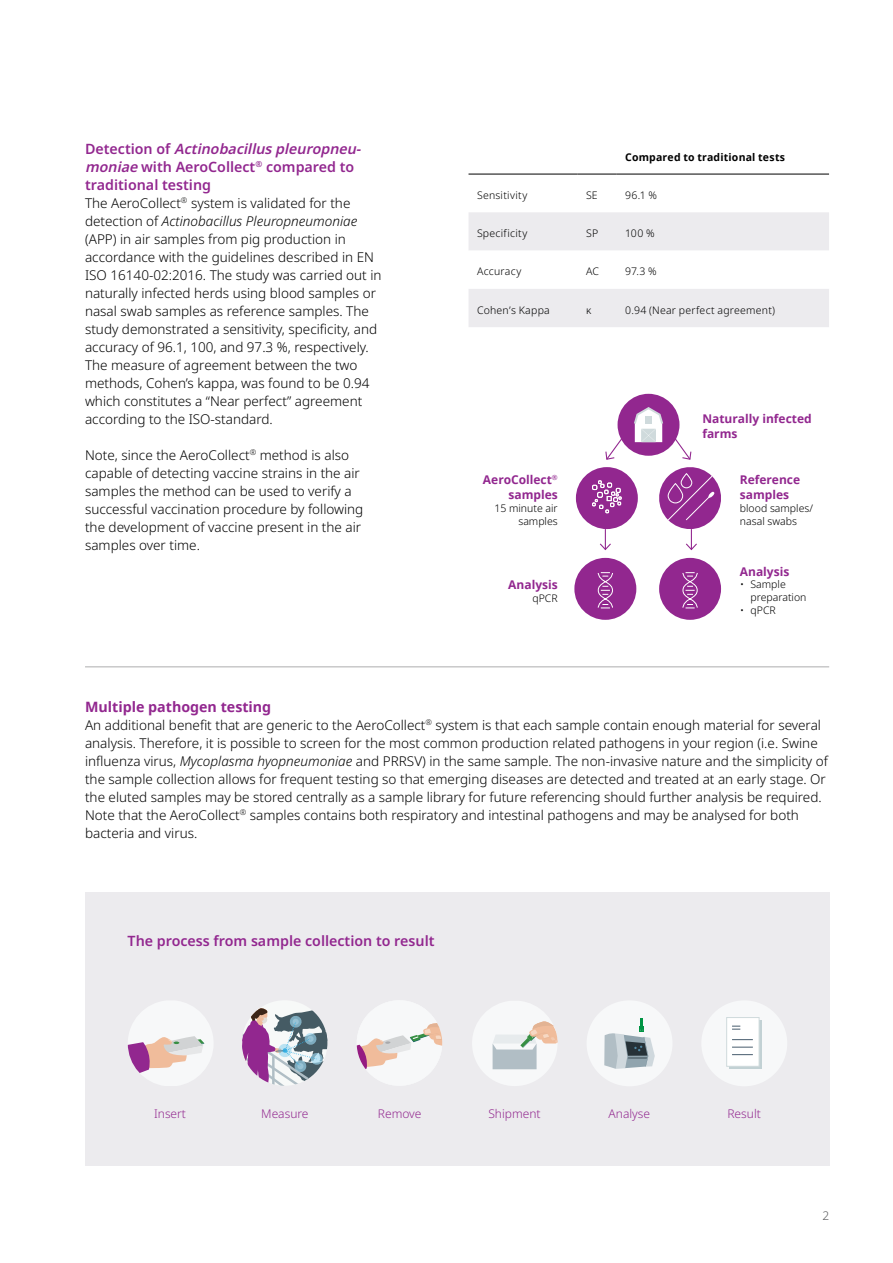
<style>
.page{position:relative;width:893px;height:1263px;background:#fff}
.page>*{position:absolute;margin:0;border:0;box-sizing:border-box;transform-origin:0 0}
.t1{font:600 14.25px/18px "Noto Sans";color:#92278f}
.t2{font:700 14.25px "Noto Sans";color:#92278f}
.t3{font:300 13.5px/18px "Noto Sans";color:#000}
.t4{font:700 12px/15px "Noto Sans";color:#92278f}
.t5{font:300 12px "Noto Sans";color:#92278f}
.t6{font:300 12px "Noto Sans";color:#595a5c}
.t7{font:300 10.5px/12.6px "Noto Sans";letter-spacing:.01em;color:#000}
.t8{font:700 10.5px "Noto Sans";letter-spacing:.02em;color:#000}
.t9{font:300 10.5px "Noto Sans";letter-spacing:.03em;color:#000}
.s1{font-style:italic}
</style>
<div class="page">
<div style="left:85px;top:892px;width:744px;height:273px;background:#ecebee"></div>
<svg style="left:469px;top:212px;width:360px;height:115px"></svg>
<hr style="left:468px;top:174px;width:110px;height:1px;background:#000">
<hr style="left:578px;top:174px;width:39px;height:1px;background:#000">
<hr style="left:617px;top:174px;width:212px;height:1px;background:#000">
<svg style="left:128px;top:1001px;width:85px;height:85px"></svg>
<svg style="left:472px;top:1001px;width:86px;height:85px"></svg>
<div style="left:587px;top:1000px;width:85px;height:86px;background:#f7f8f9;border-radius:50%"></div>
<svg style="left:604px;top:1018px;width:51px;height:51px"></svg>
<div style="left:701px;top:1000px;width:86px;height:86px;background:#f7f8f9;border-radius:50%"></div>
<div style="left:730px;top:1020px;width:32px;height:49px;background:linear-gradient(to right,#d1dbdd,#ccd8da)"></div>
<div style="left:726px;top:1017px;width:33px;height:49px;background:#fff;border:1px solid #cfdadc"></div>
<svg style="left:732px;top:1026px;width:8px;height:4px"></svg>
<svg style="left:732px;top:1039px;width:21px;height:1px"></svg>
<svg style="left:732px;top:1047px;width:21px;height:1px"></svg>
<svg style="left:732px;top:1054px;width:21px;height:1px"></svg>
<div style="left:618px;top:394px;width:61px;height:62px;background:#92278f;border-radius:50%"></div>
<div style="left:576px;top:467px;width:62px;height:62px;background:#92278f;border-radius:50%"></div>
<svg style="left:592px;top:480px;width:30px;height:33px"></svg>
<svg style="left:605px;top:437px;width:18px;height:23px"></svg>
<svg style="left:600px;top:529px;width:11px;height:22px"></svg>
<div style="left:574px;top:558px;width:62px;height:62px;background:#92278f;border-radius:50%"></div>
<svg style="left:597px;top:572px;width:16px;height:37px"></svg>
<hr style="left:85px;top:666px;width:744px;height:1px;background:#595a5c">
<svg style="left:356px;top:1000px;width:87px;height:86px"></svg>
<svg style="left:634px;top:407px;width:87px;height:144px"></svg>
<div style="left:659px;top:558px;width:62px;height:62px;background:#92278f;border-radius:50%"></div>
<svg style="left:682px;top:572px;width:16px;height:37px"></svg>
<div style="left:242px;top:1000px;width:85px;height:86px;background:#f7f9f8;border-radius:50%"></div>
<svg style="left:242px;top:1008px;width:85px;height:78px"></svg>
<p class="t1" style="left:85px;top:140px;width:281px">D e t e c t i o n o f <span class="s1">Actinobacilluspleuropneu&shy;moniae</span> with AeroCollect<sup>®</sup> compared to traditional testing</p>
<p class="t3" style="left:85px;top:194px;width:298px">The AeroCollect<sup>®</sup> system is validated for the detection of <span class="s1">Actinobacillus Pleuropneumoniae </span>(APP) in air samples from pig production in accordance with the guidelines described in EN ISO 16140-02:2016. The study was carried out in naturally infected herds using blood samples or nasal swab samples as reference samples. The study demonstrated a sensitivity, specificity, and accuracy of 96.1, 100, and 97.3 %, respectively.<br>The measure of agreement between the two methods, Cohen’s kappa, was found to be 0.94 which constitutes a “Near perfect” agreement according to the ISO-standard.</p>
<p class="t3" style="left:85px;top:446px;width:280px">Note, since the AeroCollect<sup>®</sup> method is also capable of detecting vaccine strains in the air samples the method can be used to verify a successful vaccination procedure by following the development of vaccine present in the air samples over time.</p>
<p class="t8" style="left:625px;top:149px;width:161px">Compared to traditional tests</p>
<p class="t9" style="left:477px;top:188px;width:52px">Sensitivity</p>
<p class="t7" style="left:586px;top:189px;width:13px">SE</p>
<p class="t7" style="left:625px;top:189px;width:33px">96.1 %</p>
<p class="t7" style="left:477px;top:227px;width:52px">Specificity</p>
<p class="t7" style="left:586px;top:227px;width:14px">SP</p>
<p class="t7" style="left:625px;top:227px;width:31px">100 %</p>
<p class="t7" style="left:477px;top:265px;width:46px">Accuracy</p>
<p class="t7" style="left:586px;top:265px;width:15px">AC</p>
<p class="t7" style="left:625px;top:265px;width:33px">97.3 %</p>
<p class="t7" style="left:477px;top:304px;width:74px">Cohen’s Kappa</p>
<p class="t7" style="left:586px;top:304px;width:7px">κ</p>
<p class="t7" style="left:625px;top:304px;width:151px">0.94 (Near perfect agreement)</p>
<p class="t4" style="left:483px;top:473px;width:76px;text-align:right">AeroCollect<sup>® </sup>samples</p>
<p class="t7" style="left:494px;top:502px;width:65px;text-align:right">15 minute air samples</p>
<p class="t4" style="left:508px;top:577px;width:51px">Analysis</p>
<p class="t7" style="left:532px;top:592px;width:27px">qPCR</p>
<p class="t4" style="left:702px;top:412px;width:111px">Naturally infected farms</p>
<p class="t4" style="left:740px;top:473px;width:62px">Reference samples</p>
<p class="t7" style="left:740px;top:502px;width:75px">blood samples/ nasal swabs</p>
<p class="t4" style="left:740px;top:564px;width:51px">Analysis</p>
<p class="t7" style="left:750px;top:578px;width:57px;text-indent:-10px">• Sample preparation</p>
<p class="t7" style="left:740px;top:604px;width:37px">• qPCR</p>
<p class="t2" style="left:85px;top:697px;width:188px">Multiple pathogen testing</p>
<p class="t3" style="left:85px;top:716px;width:744px">An additional benefit that are generic to the AeroCollect<sup>®</sup> system is that each sample contain enough material for several analysis. Therefore, it is possible to screen for the most common production related pathogens in your region (i.e. Swine influenza virus, <span class="s1">Mycoplasma hyopneumoniae</span> and PRRSV) in the same sample. The non-invasive nature and the simplicity of the sample collection allows for frequent testing so that emerging diseases are detected and treated at an early stage. Or the eluted samples may be stored centrally as a sample library for future referencing should further analysis be required.<br>Note that the AeroCollect<sup>®</sup> samples contains both respiratory and intestinal pathogens and may be analysed for both bacteria and virus.</p>
<p class="t1" style="left:128px;top:932px;width:308px">The process from sample collection to result</p>
<p class="t5" style="left:154px;top:1105px;width:33px">Insert</p>
<p class="t5" style="left:261px;top:1105px;width:49px">Measure</p>
<p class="t5" style="left:378px;top:1105px;width:45px">Remove</p>
<p class="t5" style="left:488px;top:1105px;width:54px">Shipment</p>
<p class="t5" style="left:609px;top:1105px;width:43px">Analyse</p>
<p class="t5" style="left:727px;top:1105px;width:35px">Result</p>
<p class="t6" style="left:822px;top:1208px;width:8px">2</p>
</div>
